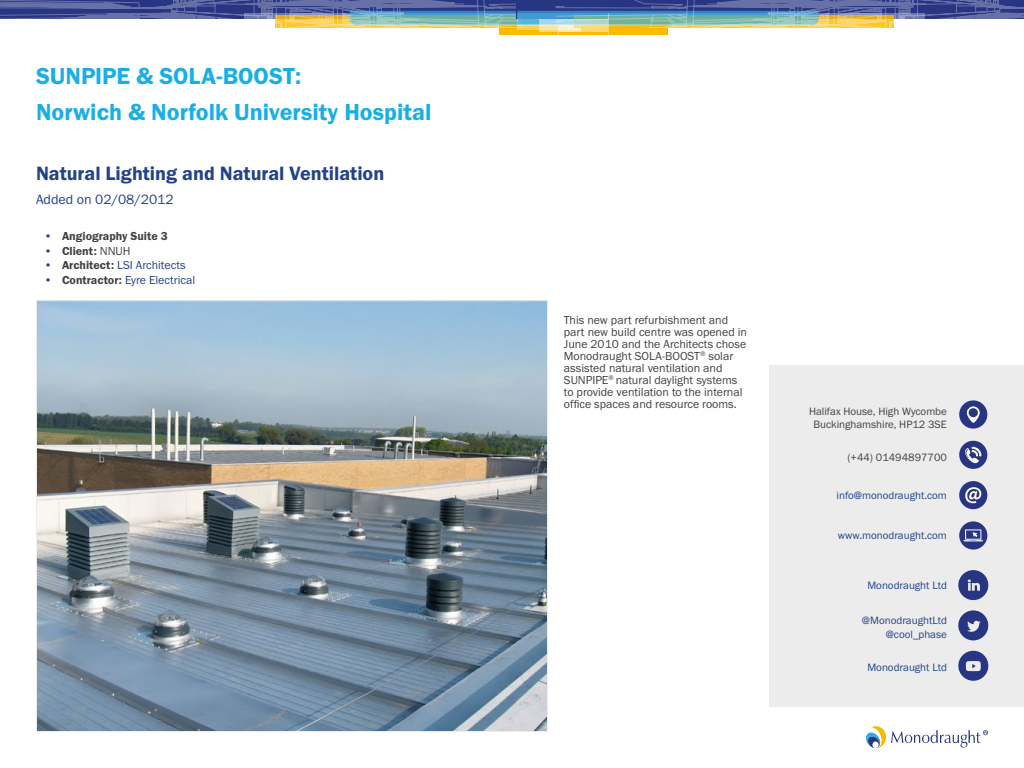
<style>
.page{position:relative;width:1024px;height:768px;background:#fff}
.page>*{position:absolute;margin:0;border:0;box-sizing:border-box;transform-origin:0 0}
.t1{font:24px/36px "Franklin Gothic URW Dem";color:#19afe6}
.t2{font:20px "Franklin Gothic URW Dem";color:#22428b}
.t3{font:14px "Franklin Gothic URW Boo";color:#22428b}
.t4{font:12px/12px "Franklin Gothic URW Boo";color:#414042}
.t5{font:12px "Franklin Gothic URW Boo";color:#22428b}
.t6{font:12px "Franklin Gothic URW Dem";color:#414042}
.t7{font:11px/13.2px "Franklin Gothic URW Boo";color:#22428b;text-align:right}
.t8{font:11px/13.2px "Franklin Gothic URW Boo";color:#414042;text-align:center}
.s1{font-family:"Franklin Gothic URW Boo";color:#22428b}
.s2{font-family:"Franklin Gothic URW Boo"}
.s3{font-family:"Franklin Gothic URW Dem";color:#414042}
</style>
<div class="page">
<svg style="left:0;top:0;width:1024px;height:35px"></svg>
<svg style="left:866px;top:726px;width:122px;height:22px"></svg>
<img style="left:38px;top:302px;width:508px;height:428px">
<div style="left:769px;top:365px;width:255px;height:342px;background:#ececec"></div>
<div style="left:959px;top:400px;width:28px;height:29px;background:#283582;border-radius:50%"></div>
<svg style="left:967px;top:406px;width:13px;height:17px"></svg>
<div style="left:959px;top:441px;width:28px;height:28px;background:#283582;border-radius:50%"></div>
<svg style="left:965px;top:447px;width:16px;height:16px"></svg>
<div style="left:959px;top:521px;width:28px;height:29px;background:#283582;border-radius:50%"></div>
<svg style="left:964px;top:529px;width:19px;height:12px"></svg>
<div style="left:959px;top:481px;width:28px;height:28px;background:#283582;border-radius:50%"></div>
<svg style="left:965px;top:487px;width:16px;height:16px"></svg>
<svg style="left:958px;top:570px;width:30px;height:30px"></svg>
<svg style="left:958px;top:610px;width:30px;height:30px"></svg>
<svg style="left:958px;top:651px;width:30px;height:30px"></svg>
<h1 class="t1" style="left:36px;top:58px;width:397px">SUNPIPE &amp; SOLA-BOOST:<br>Norwich &amp; Norfolk University Hospital</h1>
<h2 class="t2" style="left:36px;top:161px;width:350px">Natural Lighting and Natural Ventilation</h2>
<p class="t3" style="left:36px;top:191px;width:139px">Added on 02/08/2012</p>
<p class="t6" style="left:44px;top:229px;width:125px"><span class="s1">•</span> Angiography Suite 3</p>
<p class="t6" style="left:44px;top:243px;width:88px"><span class="s1">•</span> Client: <span class="s2">NNUH</span></p>
<p class="t5" style="left:44px;top:258px;width:143px">• <span class="s3">Architect:</span> LSI Architects</p>
<p class="t5" style="left:44px;top:272px;width:153px">• <span class="s3">Contractor:</span> Eyre Electrical</p>
<p class="t4" style="left:564px;top:314px;width:185px">This new part refurbishment and part new build centre was opened in June 2010 and the Architects chose Monodraught SOLA-BOOST<sup>®</sup> solar assisted natural ventilation and SUNPIPE<sup>®</sup> natural daylight systems to provide ventilation to the internal office spaces and resource rooms.</p>
<p class="t8" style="left:809px;top:404px;width:139px">Halifax House, High Wycombe<br>Buckinghamshire, HP12 3SE</p>
<p class="t8" style="left:848px;top:451px;width:101px">(+44) 01494897700</p>
<p class="t7" style="left:837px;top:489px;width:112px">info@monodraught.com</p>
<p class="t7" style="left:838px;top:529px;width:111px">www.monodraught.com</p>
<p class="t7" style="left:867px;top:579px;width:81px">Monodraught Ltd</p>
<p class="t7" style="left:862px;top:614px;width:86px">@MonodraughtLtd @cool_phase</p>
<p class="t7" style="left:867px;top:660px;width:81px">Monodraught Ltd</p>
</div>
